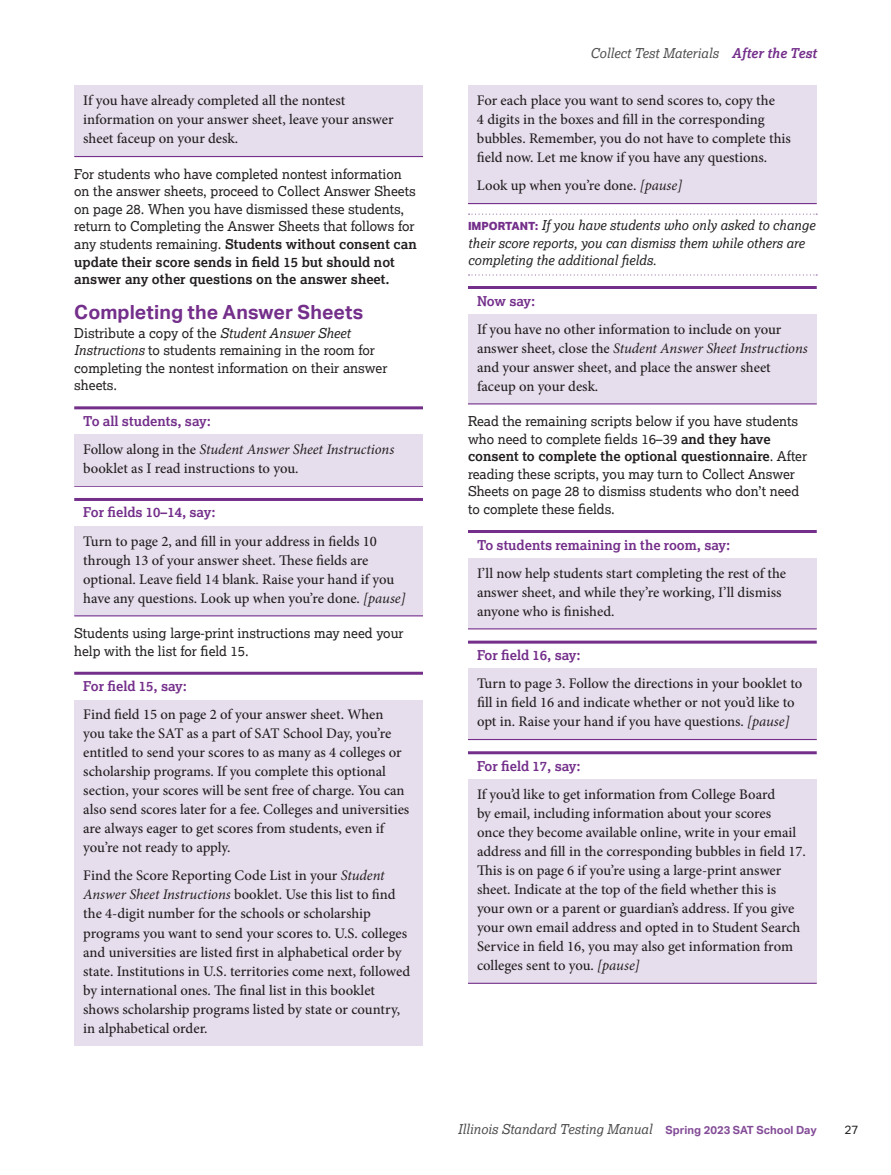
<style>
.page{position:relative;width:891px;height:1175px;background:#fff}
.page>*{position:absolute;margin:0;border:0;box-sizing:border-box;transform-origin:0 0}
.t1{font:700 19.5px "Aktiv Grotesk";letter-spacing:.005em;color:#742f8b}
.t2{font:500 14.7px/19px "Minion Pro";letter-spacing:-.005em;color:#231f20}
.t3{font:13.5px/17.5px "Lexia";color:#231f20}
.t4{font:italic 13.5px/17.5px "Lexia";color:#231f20}
.t5{font:700 13.5px "Lexia";color:#742f8b}
.t6{font:italic 13.5px "Lexia";color:#4d4d4f}
.t7{font:12px "Aktiv Grotesk";color:#231f20}
.s1{font-weight:700}
.s2{font-style:italic}
.s3{font-weight:400;font-style:italic}
.s4{font-weight:700;color:#742f8b}
.s5{font-family:"Aktiv Grotesk";font-weight:800;font-style:normal;font-size:11.25px;color:#742f8b}
.s6{font-family:"Aktiv Grotesk";font-weight:700;font-style:normal;font-size:11.25px;color:#834c97}
</style>
<div class="page">
<div style="left:74px;top:86px;width:349px;height:70px;background:#e6deed"></div>
<div style="left:74px;top:526px;width:349px;height:89px;background:#e6deed"></div>
<div style="left:74px;top:699px;width:349px;height:166px;background:#e6deed"></div>
<div style="left:74px;top:860px;width:349px;height:185px;background:#e6deed"></div>
<div style="left:468px;top:86px;width:349px;height:89px;background:#e6deed"></div>
<div style="left:468px;top:314px;width:349px;height:89px;background:#e6deed"></div>
<div style="left:468px;top:558px;width:349px;height:70px;background:#e6deed"></div>
<div style="left:468px;top:668px;width:349px;height:71px;background:#e6deed"></div>
<div style="left:468px;top:779px;width:349px;height:204px;background:#e6deed"></div>
<hr style="left:468px;top:982px;width:349px;height:1px;background:#742f8b">
<hr style="left:468px;top:751px;width:349px;height:3px;background:#742f8b">
<hr style="left:468px;top:739px;width:349px;height:1px;background:#742f8b">
<hr style="left:468px;top:640px;width:349px;height:3px;background:#742f8b">
<hr style="left:468px;top:628px;width:349px;height:1px;background:#742f8b">
<hr style="left:468px;top:530px;width:349px;height:3px;background:#742f8b">
<hr style="left:468px;top:403px;width:349px;height:1px;background:#742f8b">
<hr style="left:468px;top:286px;width:349px;height:3px;background:#742f8b">
<svg style="left:469px;top:274px;width:348px;height:1px"></svg>
<svg style="left:469px;top:214px;width:348px;height:1px"></svg>
<div style="left:468px;top:171px;width:349px;height:32px;background:#e6deed"></div>
<hr style="left:468px;top:203px;width:349px;height:1px;background:#742f8b">
<hr style="left:74px;top:671px;width:349px;height:3px;background:#742f8b">
<hr style="left:74px;top:615px;width:349px;height:1px;background:#742f8b">
<hr style="left:74px;top:498px;width:349px;height:3px;background:#742f8b">
<hr style="left:74px;top:485px;width:349px;height:2px;background:#742f8b">
<div style="left:74px;top:434px;width:349px;height:52px;background:#e6deed"></div>
<hr style="left:74px;top:406px;width:349px;height:3px;background:#742f8b">
<hr style="left:74px;top:156px;width:349px;height:1px;background:#742f8b">
<p class="t2" style="left:83px;top:91px;width:312px">If you have already completed all the nontest information on your answer sheet, leave your answer sheet faceup on your desk.</p>
<p class="t3" style="left:74px;top:165px;width:344px">For students who have completed nontest information on the answer sheets, proceed to Collect Answer Sheets on page 28. When you have dismissed these students, return to Completing the Answer Sheets that follows for any students remaining. <span class="s1">Students without consent can update their score sends in field 15 but should not answer any other questions on the answer sheet.</span></p>
<h4 class="t1" style="left:74px;top:300px;width:291px">Completing the Answer Sheets</h4>
<p class="t3" style="left:74px;top:323px;width:315px">Distribute a copy of the <span class="s2">Student Answer Sheet Instructions</span> to students remaining in the room for completing the nontest information on their answer sheets.</p>
<p class="t5" style="left:83px;top:412px;width:129px">To all students, say:</p>
<p class="t2" style="left:83px;top:440px;width:313px">Follow along in the <span class="s3">Student Answer Sheet Instructions </span>booklet as I read instructions to you.</p>
<p class="t5" style="left:83px;top:504px;width:134px">For fields 10–14, say:</p>
<p class="t2" style="left:83px;top:531px;width:324px">Turn to page 2, and fill in your address in fields 10 through 13 of your answer sheet. These fields are optional. Leave field 14 blank. Raise your hand if you have any questions. Look up when you’re done. <span class="s3">[pause]</span></p>
<p class="t3" style="left:74px;top:624px;width:331px">Students using large-print instructions may need your help with the list for field 15.</p>
<p class="t5" style="left:83px;top:678px;width:105px">For field 15, say:</p>
<p class="t2" style="left:83px;top:705px;width:328px">Find field 15 on page 2 of your answer sheet. When<br>you take the SAT as a part of SAT School Day, you’re entitled to send your scores to as many as 4 colleges or scholarship programs. If you complete this optional section, your scores will be sent free of charge. You can also send scores later for a fee. Colleges and universities are always eager to get scores from students, even if you’re not ready to apply.</p>
<p class="t2" style="left:83px;top:866px;width:328px">Find the Score Reporting Code List in your <span class="s3">Student Answer Sheet Instructions</span> booklet. Use this list to find the 4-digit number for the schools or scholarship programs you want to send your scores to. U.S. colleges and universities are listed first in alphabetical order by state. Institutions in U.S. territories come next, followed by international ones. The final list in this booklet shows scholarship programs listed by state or country, in alphabetical order.</p>
<p class="t6" style="left:590px;top:44px;width:228px">Collect Test Materials <span class="s4">After the Test</span></p>
<p class="t2" style="left:477px;top:91px;width:316px">For each place you want to send scores to, copy the<br>4 digits in the boxes and fill in the corresponding bubbles. Remember, you do not have to complete this field now. Let me know if you have any questions.</p>
<p class="t2" style="left:477px;top:176px;width:207px">Look up when you’re done. <span class="s3">[pause]</span></p>
<p class="t4" style="left:468px;top:216px;width:349px"><span class="s5">IMPORTANT:</span> If you have students who only asked to change their score reports, you can dismiss them while others are completing the additional fields.</p>
<p class="t5" style="left:477px;top:292px;width:60px">Now say:</p>
<p class="t2" style="left:477px;top:319px;width:332px">If you have no other information to include on your answer sheet, close the <span class="s3">Student Answer Sheet Instructions </span>and your answer sheet, and place the answer sheet faceup on your desk.</p>
<p class="t3" style="left:468px;top:412px;width:341px">Read the remaining scripts below if you have students who need to complete fields 16–39 <span class="s1">and they have consent to complete the optional questionnaire</span>. After reading these scripts, you may turn to Collect Answer Sheets on page 28 to dismiss students who don’t need to complete these fields.</p>
<p class="t5" style="left:477px;top:536px;width:255px">To students remaining in the room, say:</p>
<p class="t2" style="left:477px;top:563px;width:311px">I’ll now help students start completing the rest of the answer sheet, and while they’re working, I’ll dismiss anyone who is finished.</p>
<p class="t5" style="left:477px;top:646px;width:105px">For field 16, say:</p>
<p class="t2" style="left:477px;top:674px;width:327px">Turn to page 3. Follow the directions in your booklet to fill in field 16 and indicate whether or not you’d like to opt in. Raise your hand if you have questions. <span class="s3">[pause]</span></p>
<p class="t5" style="left:477px;top:757px;width:105px">For field 17, say:</p>
<p class="t2" style="left:477px;top:784px;width:330px">If you’d like to get information from College Board<br>by email, including information about your scores<br>once they become available online, write in your email address and fill in the corresponding bubbles in field 17.<br>This is on page 6 if you’re using a large-print answer sheet. Indicate at the top of the field whether this is your own or a parent or guardian’s address. If you give your own email address and opted in to Student Search Service in field 16, you may also get information from colleges sent to you. <span class="s3">[pause]</span></p>
<p class="t6" style="left:458px;top:1121px;width:360px">Illinois Standard Testing Manual <span class="s6">Spring 2023 SAT School Day</span></p>
<p class="t7" style="left:845px;top:1122px;width:16px">27</p>
</div>
